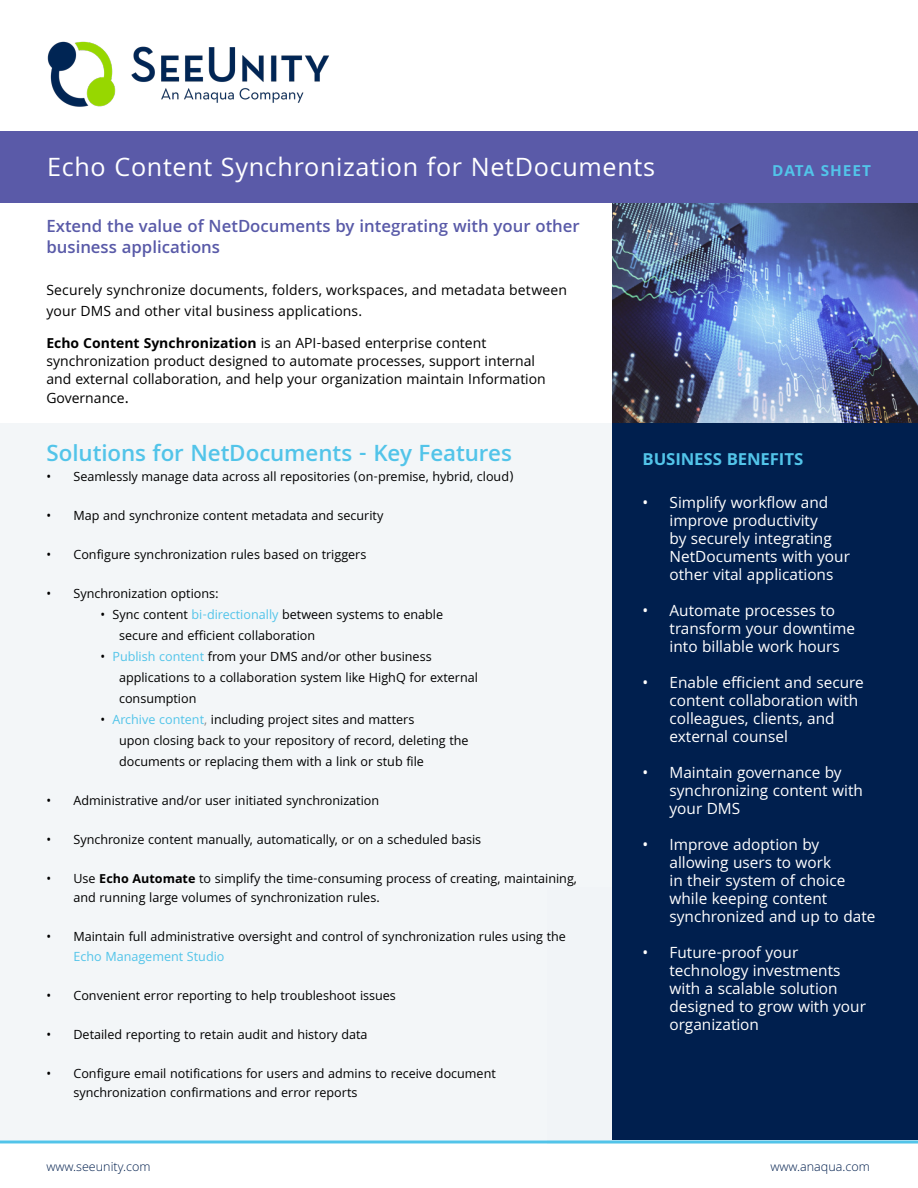
<style>
.page{position:relative;width:918px;height:1188px;background:#fff}
.page>*{position:absolute;margin:0;border:0;box-sizing:border-box;transform-origin:0 0}
.t1{font:27px "Khula";letter-spacing:.025em;color:#fff}
.t2{font:600 24px "Khula";letter-spacing:-.005em;color:#52c4e9}
.t3{font:600 18px/21px "Khula";color:#595aa8}
.t4{font:700 18px "Khula";letter-spacing:-.005em;color:#52c4e9}
.t5{font:16.5px/18px "Khula";color:#fff}
.t6{font:700 16.5px "Khula";letter-spacing:.06em;color:#52c4e9}
.t7{font:15px/18px "Khula";color:#000}
.t8{font:13.5px/21px "Khula";color:#000}
.t9{font:300 13.5px "Khula";color:#001f4e}
.t10{font:13.5px "Khula";color:#52c4e9}
.s1{font-weight:700}
.s2{font-size:16.5px}
.s3{color:#52c4e9}
.s4{color:#8c8c8c}
</style>
<div class="page">
<div style="left:0;top:423px;width:614px;height:717px;background:#f1f4f7"></div>
<img style="left:613px;top:203px;width:305px;height:220px">
<div style="left:613px;top:423px;width:305px;height:717px;background:#001f4e"></div>
<hr style="left:0;top:1140px;width:918px;height:3px;background:#52c4e9">
<div style="left:0;top:132px;width:918px;height:71px;background:#5a5aa8"></div>
<img style="left:47px;top:41px;width:282px;height:66px">
<h1 class="t1" style="left:47px;top:151px;width:609px">Echo Content Synchronization for NetDocuments</h1>
<p class="t6" style="left:772px;top:161px;width:100px">DATA SHEET</p>
<h3 class="t3" style="left:46px;top:215px;width:535px">Extend the value of NetDocuments by integrating with your other business applications</h3>
<p class="t7" style="left:46px;top:279px;width:522px;line-height:21px">Securely synchronize documents, folders, workspaces, and metadata between your DMS and other vital business applications.</p>
<p class="t7" style="left:46px;top:333px;width:501px"><span class="s1">Echo Content Synchronization</span> is an API-based enterprise content synchronization product designed to automate processes, support internal and external collaboration, and help your organization maintain Information</p>
<p class="t7" style="left:46px;top:389px;width:84px">Governance<span class="s2">.</span></p>
<h2 class="t2" style="left:46px;top:439px;width:467px">Solutions for NetDocuments - Key Features</h2>
<p class="t8" style="left:46px;top:465px;width:469px">• Seamlessly manage data across all repositories (on-premise, hybrid, cloud)</p>
<p class="t8" style="left:46px;top:504px;width:338px">• Map and synchronize content metadata and security</p>
<p class="t8" style="left:46px;top:543px;width:322px">• Configure synchronization rules based on triggers</p>
<p class="t8" style="left:46px;top:582px;width:174px">• Synchronization options:</p>
<p class="t8" style="left:119px;top:603px;width:326px;text-indent:-19px">• Sync content <span class="s3">bi-directionally</span> between systems to enable secure and efficient collaboration</p>
<p class="t8" style="left:119px;top:645px;width:360px;text-indent:-19px">• <span class="s3">Publish content</span> from your DMS and/or other business applications to a collaboration system like HighQ for external consumption</p>
<p class="t8" style="left:119px;top:708px;width:351px;text-indent:-19px">• <span class="s3">Archive content</span><span class="s4">,</span> including project sites and matters<br>upon closing back to your repository of record, deleting the documents or replacing them with a link or stub file</p>
<p class="t8" style="left:46px;top:789px;width:334px">• Administrative and/or user initiated synchronization</p>
<p class="t8" style="left:46px;top:828px;width:436px">• Synchronize content manually, automatically, or on a scheduled basis</p>
<p class="t8" style="left:73px;top:868px;width:505px;line-height:19.5px;text-indent:-27px">• Use <span class="s1">Echo Automate</span> to simplify the time-consuming process of creating, maintaining, and running large volumes of synchronization rules.</p>
<p class="t8" style="left:46px;top:926px;width:521px">• Maintain full administrative oversight and control of synchronization rules using the</p>
<p class="t10" style="left:73px;top:948px;width:153px">Echo Management Studio</p>
<p class="t8" style="left:46px;top:984px;width:351px">• Convenient error reporting to help troubleshoot issues</p>
<p class="t8" style="left:46px;top:1023px;width:323px">• Detailed reporting to retain audit and history data</p>
<p class="t8" style="left:73px;top:1063px;width:424px;line-height:19.5px;text-indent:-27px">• Configure email notifications for users and admins to receive document synchronization confirmations and error reports</p>
<h3 class="t4" style="left:643px;top:448px;width:162px">BUSINESS BENEFITS</h3>
<p class="t5" style="left:670px;top:493px;width:182px;text-indent:-27px">• Simplify workflow and improve productivity<br>by securely integrating<br>NetDocuments with your other vital applications</p>
<p class="t5" style="left:670px;top:601px;width:187px;text-indent:-27px">• Automate processes to transform your downtime into billable work hours</p>
<p class="t5" style="left:670px;top:673px;width:196px;text-indent:-27px">• Enable efficient and secure content collaboration with colleagues, clients, and external counsel</p>
<p class="t5" style="left:670px;top:763px;width:195px;text-indent:-27px">• Maintain governance by synchronizing content with your DMS</p>
<p class="t5" style="left:670px;top:835px;width:207px;text-indent:-27px">• Improve adoption by allowing users to work<br>in their system of choice while keeping content synchronized and up to date</p>
<p class="t5" style="left:670px;top:943px;width:198px;text-indent:-27px">• Future-proof your technology investments with a scalable solution designed to grow with your organization</p>
<p class="t9" style="left:46px;top:1158px;width:106px">www.seeunity.com</p>
<p class="t9" style="left:770px;top:1158px;width:101px">www.anaqua.com</p>
</div>
